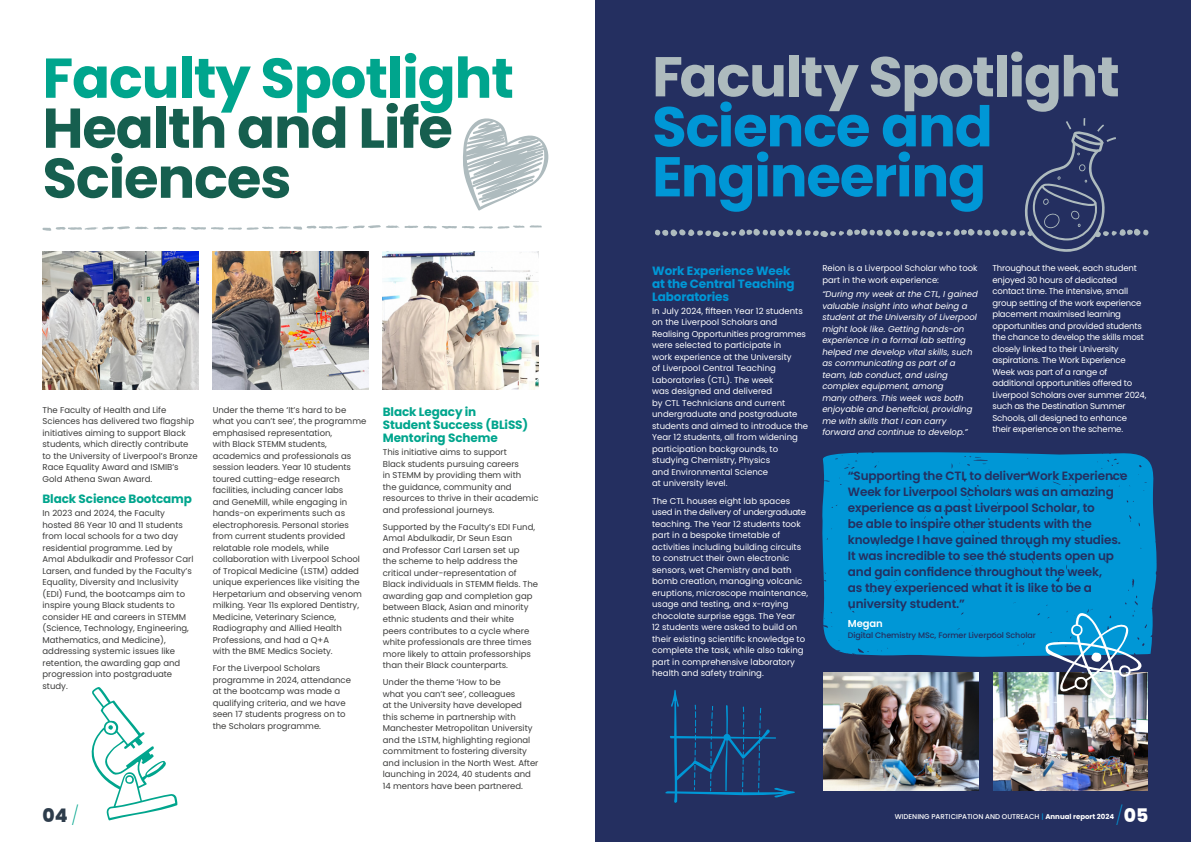
<style>
.page{position:relative;width:1191px;height:842px;background:#fff}
.page>*{position:absolute;margin:0;border:0;box-sizing:border-box;transform-origin:0 0}
.t1{font:700 56px/50px "Poppins";letter-spacing:-.02em;color:#0097d6}
.t2{font:700 56px/50px "Poppins";letter-spacing:-.02em;color:#165f4f}
.t3{font:700 56px "Poppins";letter-spacing:-.02em;color:#aebbbe}
.t4{font:700 56px "Poppins";letter-spacing:-.02em;color:#00a58d}
.t5{font:800 18.7px "Poppins";color:#2d3c4b}
.t6{font:800 18.7px "Poppins";color:#fff}
.t7{font:600 12px/16px "Poppins";letter-spacing:-.01em;color:#242f60}
.t8{font:700 12px/13px "Poppins";letter-spacing:-.01em;color:#00a58d}
.t9{font:700 12px/13px "Poppins";letter-spacing:-.01em;color:#0097d6}
.t10{font:600 10px "Poppins";letter-spacing:-.01em;color:#fff}
.t11{font:8.5px/11.5px "Poppins";color:#3c3c3b}
.t12{font:8.5px/11.5px "Poppins";color:#fff}
.t13{font:8.5px/11.5px "Poppins";letter-spacing:-.02em;color:#fff}
.t14{font:italic 8.5px/11.5px "Poppins";color:#fff}
.t15{font:500 8px "Poppins";letter-spacing:-.01em;color:#242f60}
.t16{font:500 7px "Poppins";color:#fff}
.s1{font-weight:200;color:#00a58d}
.s2{color:#0097d6}
.s3{font-weight:700}
.s4{font-weight:200;color:#0097d6}
</style>
<div class="page">
<div style="left:595px;top:0;width:596px;height:842px;background:#242f60"></div>
<svg style="left:665px;top:690px;width:130px;height:113px"></svg>
<svg style="left:43px;top:225px;width:499px;height:6px"></svg>
<svg style="left:91px;top:687px;width:86px;height:133px"></svg>
<div style="left:822px;top:452px;width:335px;height:205px;background:#0097d6"></div>
<img style="left:43px;top:252px;width:155px;height:138px">
<img style="left:213px;top:252px;width:156px;height:138px">
<img style="left:383px;top:252px;width:156px;height:138px">
<img style="left:823px;top:672px;width:155px;height:119px">
<img style="left:993px;top:672px;width:154px;height:119px">
<svg style="left:463px;top:118px;width:86px;height:93px"></svg>
<svg style="left:655px;top:118px;width:493px;height:134px"></svg>
<svg style="left:1045px;top:613px;width:96px;height:86px;background:#5699bc"></svg>
<h1 class="t4" style="left:43px;top:46px;width:473px">Faculty Spotlight</h1>
<h1 class="t2" style="left:43px;top:103px;width:412px">Health and Life<br>Sciences</h1>
<p class="t11" style="left:43px;top:404px;width:157px">The Faculty of Health and Life Sciences has delivered two flagship initiatives aiming to support Black students, which directly contribute to the University of Liverpool’s Bronze Race Equality Award and ISMIB’s Gold Athena Swan Award.</p>
<h3 class="t8" style="left:43px;top:493px;width:151px">Black Science Bootcamp</h3>
<p class="t11" style="left:43px;top:507px;width:152px">In 2023 and 2024, the Faculty hosted 86 Year 10 and 11 students from local schools for a two day residential programme. Led by<br>Amal Abdulkadir and Professor Carl<br>Larsen, and funded by the Faculty’s<br>Equality, Diversity and Inclusivity (EDI) Fund, the bootcamps aim to inspire young Black students to consider HE and careers in STEMM (Science, Technology, Engineering,<br>Mathematics, and Medicine), addressing systemic issues like retention, the awarding gap and progression into postgraduate study.</p>
<p class="t11" style="left:213px;top:404px;width:155px">Under the theme ‘It’s hard to be what you can’t see’, the programme emphasised representation,<br>with Black STEMM students, academics and professionals as session leaders. Year 10 students toured cutting-edge research facilities, including cancer labs<br>and GeneMill, while engaging in hands-on experiments such as electrophoresis. Personal stories from current students provided relatable role models, while collaboration with Liverpool School of Tropical Medicine (LSTM) added unique experiences like visiting the<br>Herpetarium and observing venom milking. Year 11s explored Dentistry,<br>Medicine, Veterinary Science,<br>Radiography and Allied Health<br>Professions, and had a Q+A<br>with the BME Medics Society.</p>
<p class="t11" style="left:213px;top:663px;width:140px">For the Liverpool Scholars programme in 2024, attendance at the bootcamp was made a qualifying criteria, and we have seen 17 students progress on to the Scholars programme.</p>
<h3 class="t8" style="left:383px;top:406px;width:147px">Black Legacy in<br>Student Success (BLiSS)<br>Mentoring Scheme</h3>
<p class="t11" style="left:383px;top:447px;width:157px">This initiative aims to support<br>Black students pursuing careers<br>in STEMM by providing them with<br>the guidance, community and resources to thrive in their academic and professional journeys.</p>
<p class="t11" style="left:383px;top:521px;width:157px">Supported by the Faculty’s EDI Fund, Amal Abdulkadir, Dr Seun Esan<br>and Professor Carl Larsen set up<br>the scheme to help address the critical under-representation of Black individuals in STEMM fields. The awarding gap and completion gap between Black, Asian and minority ethnic students and their white peers contributes to a cycle where white professionals are three times more likely to attain professorships than their Black counterparts.</p>
<p class="t11" style="left:383px;top:676px;width:157px">Under the theme ‘How to be<br>what you can’t see’, colleagues<br>at the University have developed this scheme in partnership with Manchester Metropolitan University and the LSTM, highlighting regional commitment to fostering diversity and inclusion in the North West. After launching in 2024, 40 students and 14 mentors have been partnered.</p>
<h1 class="t3" style="left:652px;top:44px;width:469px">Faculty Spotlight</h1>
<h1 class="t1" style="left:652px;top:102px;width:342px">Science and<br>Engineering</h1>
<h3 class="t9" style="left:652px;top:264px;width:144px">Work Experience Week at the Central Teaching<br>Laboratories</h3>
<p class="t12" style="left:652px;top:305px;width:157px">In July 2024, fifteen Year 12 students on the Liverpool Scholars and<br>Realising Opportunities programmes were selected to participate in<br>work experience at the University<br>of Liverpool Central Teaching<br>Laboratories (CTL). The week<br>was designed and delivered<br>by CTL Technicians and current undergraduate and postgraduate students and aimed to introduce the<br>Year 12 students, all from widening participation backgrounds, to studying Chemistry, Physics<br>and Environmental Science<br>at university level.</p>
<p class="t12" style="left:652px;top:495px;width:157px">The CTL houses eight lab spaces used in the delivery of undergraduate teaching. The Year 12 students took part in a bespoke timetable of activities including building circuits to construct their own electronic sensors, wet Chemistry and bath bomb creation, managing volcanic eruptions, microscope maintenance, usage and testing, and x-raying chocolate surprise eggs. The Year<br>12 students were asked to build on their existing scientific knowledge to complete the task, while also taking part in comprehensive laboratory health and safety training.</p>
<p class="t12" style="left:822px;top:263px;width:157px">Reion is a Liverpool Scholar who took part in the work experience:</p>
<p class="t14" style="left:822px;top:288px;width:157px">“During my week at the CTL, I gained valuable insight into what being a student at the University of Liverpool might look like. Getting hands-on experience in a formal lab setting helped me develop vital skills, such as communicating as part of a team, lab conduct, and using complex equipment, among<br>many others. This week was both enjoyable and beneficial, providing me with skills that I can carry forward and continue to develop.”</p>
<p class="t13" style="left:992px;top:263px;width:155px">Throughout the week, each student enjoyed 30 hours of dedicated contact time. The intensive, small group setting of the work experience placement maximised learning opportunities and provided students the chance to develop the skills most closely linked to their University aspirations. The Work Experience Week was part of a range of additional opportunities offered to Liverpool Scholars over summer 2024, such as the Destination Summer Schools, all designed to enhance their experience on the scheme.</p>
<p class="t7" style="left:848px;top:468px;width:281px">“Supporting the CTL to deliver Work Experience Week for Liverpool Scholars was an amazing experience as a past Liverpool Scholar, to<br>be able to inspire other students with the knowledge I have gained through my studies.<br>It was incredible to see the students open up and gain confidence throughout the week,<br>as they experienced what it is like to be a university student.”</p>
<p class="t10" style="left:848px;top:618px;width:36px">Megan</p>
<p class="t15" style="left:848px;top:631px;width:189px">Digital Chemistry MSc, Former Liverpool Scholar</p>
<h2 class="t5" style="left:43px;top:804px;width:38px">04 <span class="s1">/</span></h2>
<p class="t16" style="left:894px;top:813px;width:221px">WIDENING PARTICIPATION AND OUTREACH <span class="s2">|</span> <span class="s3">Annual report 2024</span></p>
<h2 class="t6" style="left:1115px;top:804px;width:34px"><span class="s4">/</span>05</h2>
</div>
